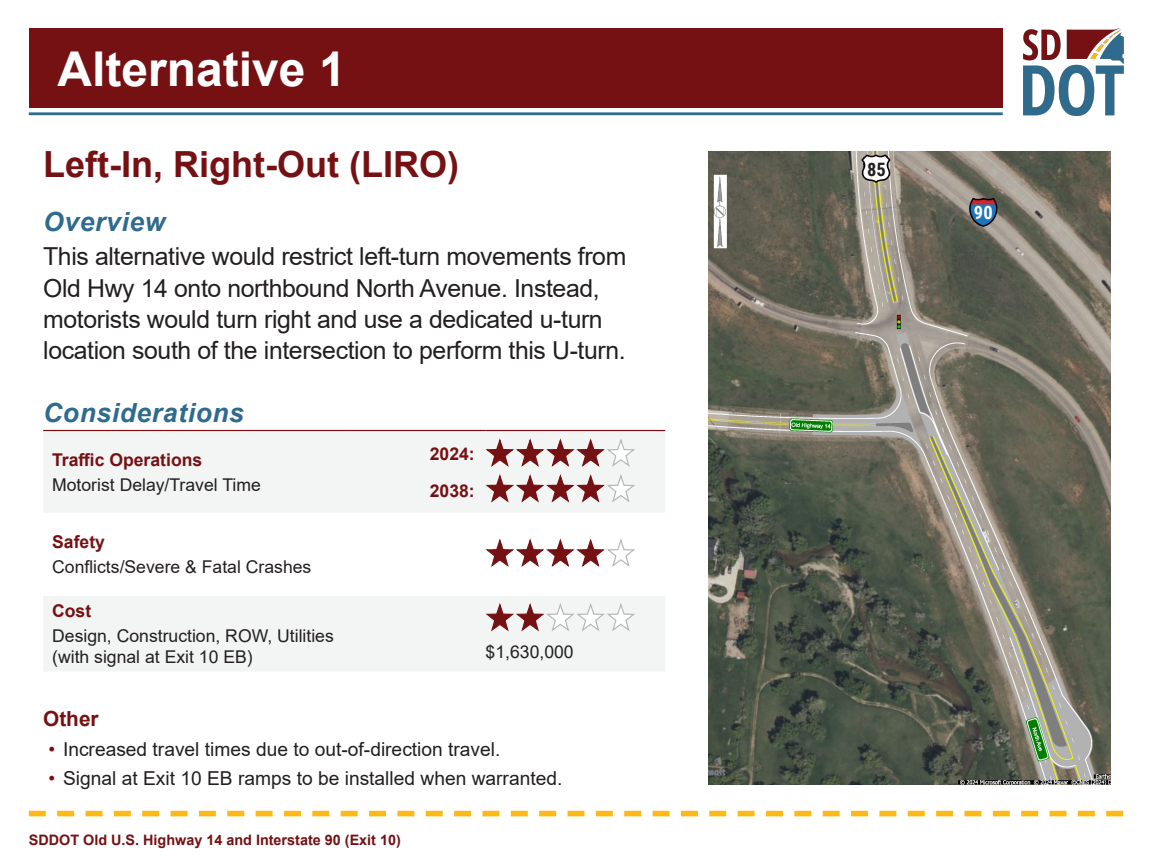
<style>
.page{position:relative;width:1152px;height:864px;background:#fff}
.page>*{position:absolute;margin:0;border:0;box-sizing:border-box;transform-origin:0 0}
.Board_Title{font:700 48px "Arial";color:#fff}
.Header_1{font:700 36px "Arial";color:#751113}
.Header_2{font:italic 700 26.4px "Arial";letter-spacing:.025em;color:#2e6b8d}
.Body_Copy_Large{font:24.8px/31.2px "Arial";letter-spacing:-.015em;color:#231f20}
.Header_3{font:700 20.8px "Arial";color:#751113}
.t1{font:19.2px "Arial";color:#231f20}
.t2{font:700 18.48px "Roboto Condensed";color:#fff}
.t3{font:700 18.48px "Roboto Condensed";color:#231f20}
.Body_Copy{font:17.6px/21.1px "Arial";color:#231f20}
.Body_Copy-2{font:700 17.6px "Arial";color:#751113}
.t4{font:700 14.4px "Arial";color:#751113}
.s1{color:#751113}
</style>
<div class="page">
<div style="left:29px;top:29px;width:974px;height:79px;background:#751113"></div>
<svg style="left:29px;top:811px;width:1094px;height:5px"></svg>
<hr style="left:29px;top:112px;width:974px;height:3px;background:#2e6b8d">
<img style="left:1023px;top:29px;width:100px;height:86px">
<img style="left:708px;top:151px;width:402px;height:634px">
<svg style="left:968px;top:198px;width:30px;height:30px"></svg>
<svg style="left:860px;top:153px;width:32px;height:31px"></svg>
<div style="left:43px;top:431px;width:622px;height:240px;background:#f3f4f4"></div>
<svg style="left:43px;top:514px;width:622px;height:81px"></svg>
<hr style="left:347px;top:595px;width:139px;height:1px;background:#fff">
<hr style="left:486px;top:595px;width:179px;height:1px;background:#fff">
<hr style="left:43px;top:513px;width:304px;height:1px;background:#fff">
<hr style="left:347px;top:513px;width:139px;height:1px;background:#fff">
<hr style="left:43px;top:430px;width:304px;height:1px;background:#751113">
<hr style="left:347px;top:430px;width:139px;height:1px;background:#751113">
<hr style="left:486px;top:430px;width:179px;height:1px;background:#751113">
<hr style="left:486px;top:513px;width:179px;height:1px;background:#fff">
<hr style="left:43px;top:595px;width:304px;height:1px;background:#fff">
<svg style="left:484px;top:439px;width:153px;height:29px"></svg>
<svg style="left:484px;top:474px;width:153px;height:30px"></svg>
<svg style="left:484px;top:539px;width:153px;height:30px"></svg>
<svg style="left:484px;top:603px;width:153px;height:30px"></svg>
<p class="Board_Title" style="left:58px;top:35px;width:290px">Alternative 1</p>
<p class="Header_1" style="left:43px;top:139px;width:417px">Left-In, Right-Out (LIRO)</p>
<p class="Header_2" style="left:43px;top:204px;width:124px">Overview</p>
<p class="Body_Copy_Large" style="left:43px;top:241px;width:585px">This alternative would restrict left-turn movements from Old Hwy 14 onto northbound North Avenue. Instead, motorists would turn right and use a dedicated u-turn location south of the intersection to perform this U-turn.</p>
<p class="Header_2" style="left:43px;top:395px;width:202px">Considerations</p>
<p class="Body_Copy-2" style="left:52px;top:448px;width:152px">Traffic Operations</p>
<p class="Body_Copy" style="left:52px;top:474px;width:210px">Motorist Delay/Travel Time</p>
<p class="Body_Copy-2" style="left:52px;top:530px;width:54px">Safety</p>
<p class="Body_Copy" style="left:52px;top:556px;width:261px">Conflicts/Severe &amp; Fatal Crashes</p>
<p class="Body_Copy-2" style="left:52px;top:599px;width:41px">Cost</p>
<p class="Body_Copy" style="left:52px;top:625px;width:283px">Design, Construction, ROW, Utilities (with signal at Exit 10 EB)</p>
<p class="Body_Copy-2" style="left:430px;top:441px;width:47px">2024:</p>
<p class="Body_Copy-2" style="left:430px;top:479px;width:47px">2038:</p>
<p class="Body_Copy" style="left:486px;top:641px;width:90px">$1,630,000</p>
<p class="Header_3" style="left:43px;top:704px;width:57px">Other</p>
<p class="t1" style="left:49px;top:736px;width:453px"><span class="s1">•</span> Increased travel times due to out-of-direction travel.</p>
<p class="t1" style="left:49px;top:765px;width:515px"><span class="s1">•</span> Signal at Exit 10 EB ramps to be installed when warranted.</p>
<p class="t4" style="left:29px;top:830px;width:374px">SDDOT Old U.S. Highway 14 and Interstate 90 (Exit 10)</p>
<p class="t3" style="left:867px;top:156px;width:20px">85</p>
<p class="t2" style="left:974px;top:200px;width:20px">90</p>
</div>
